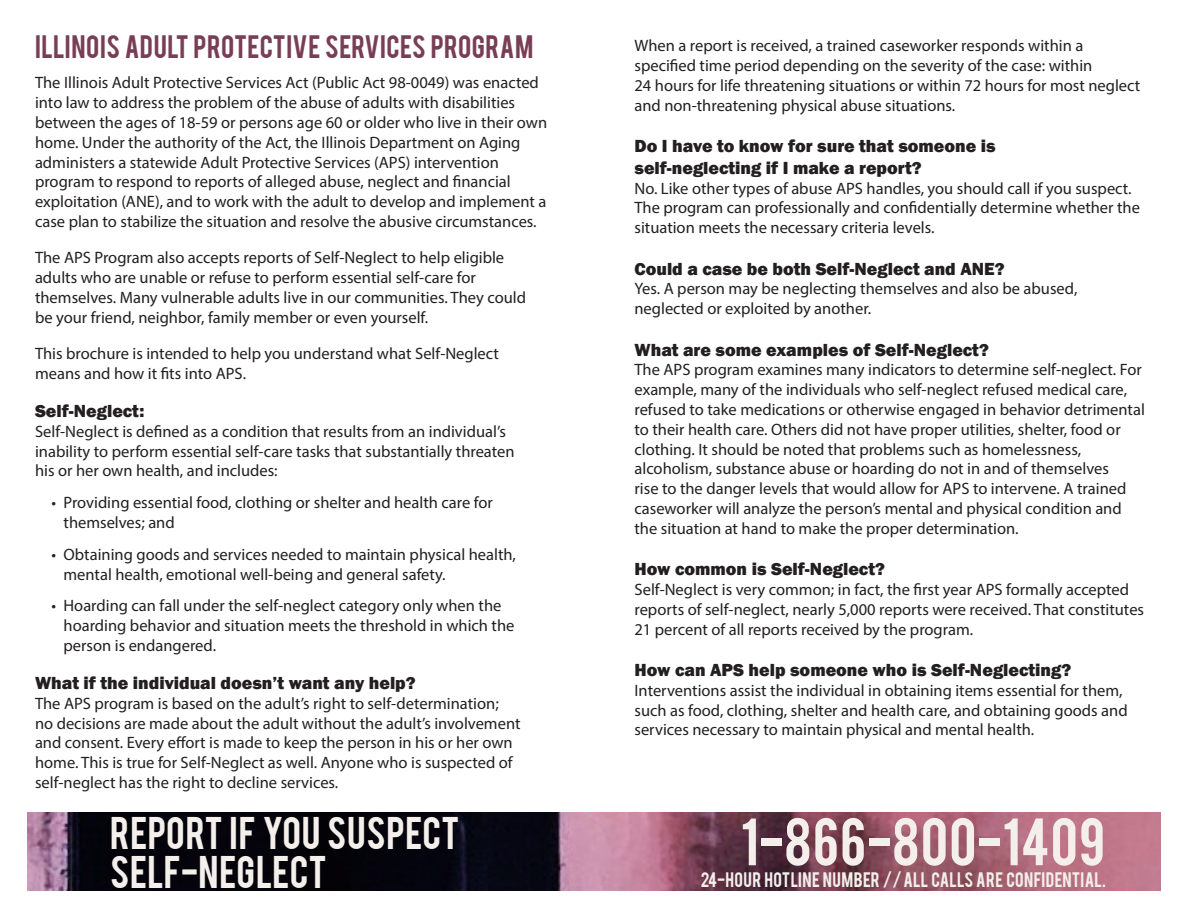
<style>
.page{position:relative;width:1188px;height:918px;background:#fff}
.page>*{position:absolute;margin:0;border:0;box-sizing:border-box;transform-origin:0 0}
.t1{font:52.5px "Bebas";letter-spacing:.02em;color:#f4efeb}
.t2{font:36px/39px "Bebas";color:#f4efeb}
.t3{font:25.5px "Bebas";letter-spacing:.015em;color:#783e55}
.t4{font:800 18px/21.6px "Franklin Gothic";color:#231f20}
.t5{font:16.5px/19.8px "Myriad Pro";color:#231f20}
.t6{font:16.5px "Bebas";letter-spacing:.02em;color:#f4efeb}
</style>
<div class="page">
<img style="left:27px;top:812px;width:1134px;height:79px">
<p class="t3" style="left:35px;top:28px;width:500px">ILLINOIS ADULT PROTECTIVE SERVICES PROGRAM</p>
<p class="t5" style="left:35px;top:73px;width:514px">The Illinois Adult Protective Services Act (Public Act 98-0049) was enacted into law to address the problem of the abuse of adults with disabilities between the ages of 18-59 or persons age 60 or older who live in their own home. Under the authority of the Act, the Illinois Department on Aging administers a statewide Adult Protective Services (APS) intervention program to respond to reports of alleged abuse, neglect and financial exploitation (ANE), and to work with the adult to develop and implement a case plan to stabilize the situation and resolve the abusive circumstances.</p>
<p class="t5" style="left:35px;top:248px;width:493px">The APS Program also accepts reports of Self-Neglect to help eligible adults who are unable or refuse to perform essential self-care for themselves. Many vulnerable adults live in our communities. They could be your friend, neighbor, family member or even yourself.</p>
<p class="t5" style="left:35px;top:343px;width:465px">This brochure is intended to help you understand what Self-Neglect means and how it fits into APS.</p>
<p class="t4" style="left:35px;top:400px;width:111px">Self-Neglect:</p>
<p class="t5" style="left:35px;top:421px;width:481px">Self-Neglect is defined as a condition that results from an individual’s inability to perform essential self-care tasks that substantially threaten his or her own health, and includes:</p>
<p class="t5" style="left:64px;top:492px;width:431px;text-indent:-12px">• Providing essential food, clothing or shelter and health care for themselves; and</p>
<p class="t5" style="left:64px;top:544px;width:454px;text-indent:-12px">• Obtaining goods and services needed to maintain physical health, mental health, emotional well-being and general safety.</p>
<p class="t5" style="left:64px;top:596px;width:452px;text-indent:-12px">• Hoarding can fall under the self-neglect category only when the hoarding behavior and situation meets the threshold in which the person is endangered.</p>
<p class="t4" style="left:35px;top:672px;width:382px">What if the individual doesn’t want any help?</p>
<p class="t5" style="left:35px;top:693px;width:487px">The APS program is based on the adult’s right to self-determination; no decisions are made about the adult without the adult’s involvement and consent. Every effort is made to keep the person in his or her own home. This is true for Self-Neglect as well. Anyone who is suspected of self-neglect has the right to decline services.</p>
<p class="t5" style="left:634px;top:36px;width:507px">When a report is received, a trained caseworker responds within a specified time period depending on the severity of the case: within<br>24 hours for life threatening situations or within 72 hours for most neglect and non-threatening physical abuse situations.</p>
<p class="t4" style="left:634px;top:135px;width:363px">Do I have to know for sure that someone is self-neglecting if I make a report?</p>
<p class="t5" style="left:634px;top:178px;width:507px">No. Like other types of abuse APS handles, you should call if you suspect.<br>The program can professionally and confidentially determine whether the situation meets the necessary criteria levels.</p>
<p class="t4" style="left:634px;top:258px;width:372px">Could a case be both Self-Neglect and ANE?</p>
<p class="t5" style="left:634px;top:279px;width:444px">Yes. A person may be neglecting themselves and also be abused, neglected or exploited by another.</p>
<p class="t4" style="left:634px;top:339px;width:356px">What are some examples of Self-Neglect?</p>
<p class="t5" style="left:634px;top:360px;width:512px">The APS program examines many indicators to determine self-neglect. For example, many of the individuals who self-neglect refused medical care, refused to take medications or otherwise engaged in behavior detrimental to their health care. Others did not have proper utilities, shelter, food or clothing. It should be noted that problems such as homelessness, alcoholism, substance abuse or hoarding do not in and of themselves<br>rise to the danger levels that would allow for APS to intervene. A trained caseworker will analyze the person’s mental and physical condition and the situation at hand to make the proper determination.</p>
<p class="t4" style="left:634px;top:558px;width:252px">How common is Self-Neglect?</p>
<p class="t5" style="left:634px;top:579px;width:511px">Self-Neglect is very common; in fact, the first year APS formally accepted reports of self-neglect, nearly 5,000 reports were received. That constitutes<br>21 percent of all reports received by the program.</p>
<p class="t4" style="left:634px;top:659px;width:438px">How can APS help someone who is Self-Neglecting?</p>
<p class="t5" style="left:634px;top:680px;width:495px">Interventions assist the individual in obtaining items essential for them, such as food, clothing, shelter and health care, and obtaining goods and services necessary to maintain physical and mental health.</p>
<p class="t2" style="left:110px;top:811px;width:351px">REPORT IF YOU SUSPECT<br>SELF-NEGLECT</p>
<p class="t1" style="left:740px;top:804px;width:366px">1-866-800-1409</p>
<p class="t6" style="left:701px;top:867px;width:406px">24-HOUR HOTLINE NUMBER // ALL CALLS ARE CONFIDENTIAL.</p>
</div>
